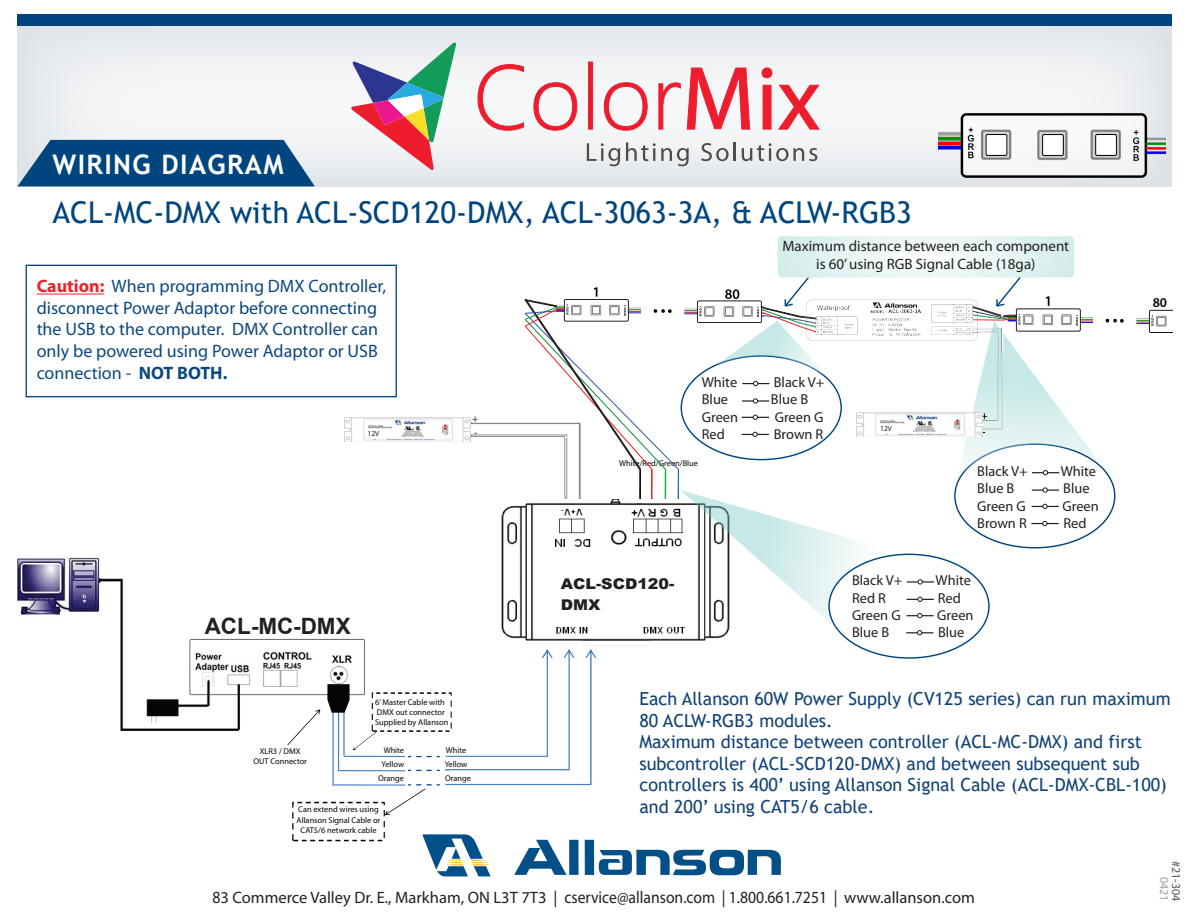
<style>
.page{position:relative;width:1188px;height:918px;background:#fff}
.page>*{position:absolute;margin:0;border:0;box-sizing:border-box;transform-origin:0 0}
.t1{font:30px "Trebuchet MS";color:#01457f}
.t2{font:700 27px "Trebuchet MS";letter-spacing:.05em;color:#fff}
.t3{font:700 22.5px "Arial";color:#231f20}
.t4{font:18px/21.6px "Trebuchet MS";color:#114276}
.t5{font:18px/21.6px "Myriad Pro";color:#0c487d}
.t6{font:16.5px "Myriad Pro";color:#231f20}
.t7{font:15px/18px "Myriad Pro";color:#231f20;text-align:center}
.t8{font:900 14.85px/21px "Arial";color:#231f20;scale:1.07 1}
.t9{font:14.4px "Myriad Pro";color:#231f20}
.t10{font:600 13.5px "Myriad Pro";color:#070908}
.t11{font:12px "Myriad Pro";color:#515151}
.t12{font:12px "Myriad Pro";color:#9e9e9e}
.t13{font:10.5px/13.8px "Myriad Pro";color:#231f20}
.t14{font:8.4px/10.1px "Myriad Pro";color:#050504;text-align:center}
.t15{font:7.5px "Myriad Pro";color:#231f20}
.s1{font-weight:700;color:#ec2226}
.s2{font-weight:700}
.s3{font-size:17.1px}
</style>
<div class="page">
<div style="left:17px;top:23px;width:1155px;height:163px;background:linear-gradient(to right,#edeff2,#e9ecee)"></div>
<div style="left:17px;top:14px;width:1155px;height:12px;background:#01457f"></div>
<img style="left:17px;top:557px;width:347px;height:173px">
<img style="left:345px;top:417px;width:126px;height:24px">
<img style="left:505px;top:635px;width:221px;height:6px">
<hr style="left:37px;top:294px;width:67px;height:1px;background:#ec2226">
<div style="left:26px;top:265px;width:371px;height:132px;border:1px solid #0c487d"></div>
<img style="left:1113px;top:309px;width:59px;height:23px">
<div style="left:366px;top:429px;width:33px;height:7px;background:#fff"></div>
<svg style="left:471px;top:236px;width:639px;height:399px"></svg>
<svg style="left:350px;top:42px;width:107px;height:129px"></svg>
<svg style="left:477px;top:64px;width:47px;height:67px"></svg>
<svg style="left:533px;top:82px;width:44px;height:49px"></svg>
<div style="left:588px;top:62px;width:5px;height:67px;background:#ee1d2e"></div>
<svg style="left:604px;top:82px;width:44px;height:49px"></svg>
<svg style="left:658px;top:67px;width:93px;height:63px"></svg>
<svg style="left:761px;top:67px;width:60px;height:64px"></svg>
<svg style="left:587px;top:143px;width:33px;height:23px"></svg>
<svg style="left:626px;top:142px;width:63px;height:24px"></svg>
<svg style="left:701px;top:142px;width:35px;height:19px"></svg>
<svg style="left:742px;top:143px;width:75px;height:18px"></svg>
<svg style="left:287px;top:649px;width:494px;height:228px"></svg>
<img style="left:939px;top:113px;width:226px;height:64px">
<img style="left:799px;top:292px;width:204px;height:148px">
<img style="left:857px;top:412px;width:126px;height:24px">
<div style="left:879px;top:424px;width:33px;height:7px;background:#fff"></div>
<svg style="left:17px;top:140px;width:298px;height:46px;background:#1a578b"></svg>
<h2 class="t2" style="left:52px;top:147px;width:232px">WIRING DIAGRAM</h2>
<h1 class="t1" style="left:52px;top:193px;width:861px">ACL-MC-DMX with ACL-SCD120-DMX, ACL-3063-3A, &amp; ACLW-RGB3</h1>
<p class="t5" style="left:37px;top:275px;width:351px"><span class="s1">Caution:</span> When programming DMX Controller, disconnect Power Adaptor before connecting the USB to the computer. DMX Controller can only be powered using Power Adaptor or USB connection - <span class="s2">NOT BOTH.</span></p>
<p class="t15" style="left:368px;top:429px;width:13px">12V</p>
<p class="t13" style="left:472px;top:411px;width:8px">+ -</p>
<p class="t3" style="left:205px;top:610px;width:148px">ACL-MC-DMX</p>
<p class="t14" style="left:375px;top:697px;width:75px;text-align:left">6’ Master Cable with<br>DMX out connector<br>Supplied by Allanson</p>
<p class="t14" style="left:253px;top:746px;width:55px">XLR3 / DMX<br>OUT Connector</p>
<p class="t14" style="left:384px;top:745px;width:22px">White</p>
<p class="t14" style="left:446px;top:745px;width:22px">White</p>
<p class="t14" style="left:381px;top:759px;width:24px">Yellow</p>
<p class="t14" style="left:445px;top:759px;width:24px">Yellow</p>
<p class="t14" style="left:378px;top:773px;width:27px">Orange</p>
<p class="t14" style="left:445px;top:773px;width:27px">Orange</p>
<p class="t14" style="left:297px;top:805px;width:85px">Can extend wires using<br>Allanson Signal Cable or<br>CAT5/6 network cable</p>
<p class="t7" style="left:782px;top:237px;width:288px">Maximum distance between each component is 60’ using RGB Signal Cable (18ga)</p>
<p class="t9" style="left:702px;top:373px;width:37px">White</p>
<p class="t9" style="left:774px;top:373px;width:52px">Black V+</p>
<p class="t9" style="left:702px;top:391px;width:28px">Blue</p>
<p class="t9" style="left:771px;top:391px;width:39px">Blue B</p>
<p class="t9" style="left:702px;top:408px;width:38px">Green</p>
<p class="t9" style="left:775px;top:408px;width:50px">Green G</p>
<p class="t9" style="left:702px;top:425px;width:25px">Red</p>
<p class="t9" style="left:774px;top:425px;width:51px">Brown R</p>
<p class="t14" style="left:619px;top:458px;width:80px">White/Red/Green/Blue</p>
<p class="t8" style="left:561px;top:573px;width:108px">ACL-SCD120-<br>DMX</p>
<p class="t15" style="left:880px;top:424px;width:13px">12V</p>
<p class="t9" style="left:977px;top:462px;width:52px">Black V+</p>
<p class="t9" style="left:1061px;top:462px;width:37px">White</p>
<p class="t9" style="left:977px;top:480px;width:39px">Blue B</p>
<p class="t9" style="left:1063px;top:480px;width:28px">Blue</p>
<p class="t9" style="left:977px;top:497px;width:50px">Green G</p>
<p class="t9" style="left:1062px;top:497px;width:38px">Green</p>
<p class="t9" style="left:977px;top:514px;width:51px">Brown R</p>
<p class="t9" style="left:1063px;top:514px;width:25px">Red</p>
<p class="t9" style="left:852px;top:572px;width:52px">Black V+</p>
<p class="t9" style="left:936px;top:572px;width:37px">White</p>
<p class="t9" style="left:852px;top:589px;width:35px">Red R</p>
<p class="t9" style="left:938px;top:589px;width:25px">Red</p>
<p class="t9" style="left:852px;top:606px;width:50px">Green G</p>
<p class="t9" style="left:937px;top:606px;width:38px">Green</p>
<p class="t9" style="left:852px;top:623px;width:39px">Blue B</p>
<p class="t9" style="left:938px;top:623px;width:28px">Blue</p>
<p class="t10" style="left:1153px;top:294px;width:16px">80</p>
<p class="t4" style="left:639px;top:688px;width:533px">Each Allanson 60W Power Supply (CV125 series) can run maximum 80 ACLW-RGB3 modules.<br>Maximum distance between controller (ACL-MC-DMX) and first subcontroller (ACL-SCD120-DMX) and between subsequent sub controllers is 400’ using Allanson Signal Cable (ACL-DMX-CBL-100) and 200’ using CAT5/6 cable.</p>
<p class="t6" style="left:213px;top:887px;width:764px"><span class="s3">8</span>3 Commerce Valley Dr. E., Markham, ON L3T 7T3 | <span class="s3">cservice@allanson.com | 1.800.661.7251 |</span> www.allanson.com</p>
<p class="t11" style="left:1184px;top:861px;width:42px;rotate:90deg">#21-304</p>
<p class="t12" style="left:1172px;top:877px;width:26px;rotate:90deg">0421</p>
</div>
